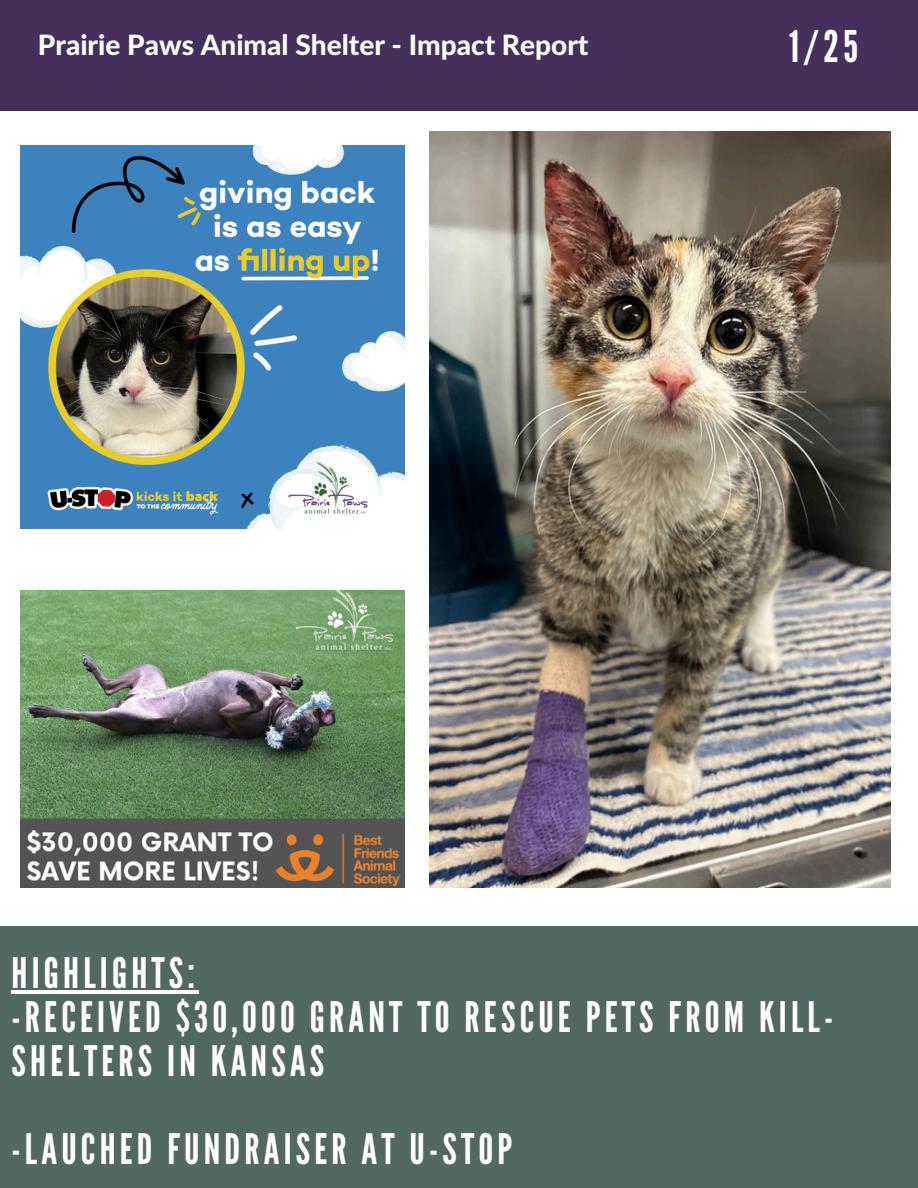
<style>
.page{position:relative;width:918px;height:1188px;background:#fff}
.page>*{position:absolute;margin:0;border:0;box-sizing:border-box;transform-origin:0 0}
.t1{font:43.65px "League Gothic";color:#fff}
.t2{font:42px/43.8px "League Gothic";letter-spacing:.1em;color:#fff}
.t3{font:800 28.05px "Lato Latin";color:#fff}
</style>
<div class="page">
<div style="left:0;top:927px;width:918px;height:261px;background:#526863"></div>
<div style="left:0;top:0;width:918px;height:111px;background:#472f5b"></div>
<img style="left:21px;top:590px;width:383px;height:297px">
<img style="left:21px;top:145px;width:383px;height:384px">
<img style="left:430px;top:132px;width:461px;height:756px">
<hr style="left:12px;top:990px;width:187px;height:4px;background:#fff">
<h1 class="t3" style="left:38px;top:32px;width:552px">Prairie Paws Animal Shelter - Impact Report</h1>
<p class="t1" style="left:789px;top:21px;width:71px">1/25</p>
<p class="t2" style="left:12px;top:952px;width:823px">HIGHLIGHTS:<br>-RECEIVED $30,000 GRANT TO RESCUE PETS FROM KILL-<br>SHELTERS IN KANSAS</p>
<p class="t2" style="left:12px;top:1128px;width:502px">-LAUCHED FUNDRAISER AT U-STOP</p>
</div>
